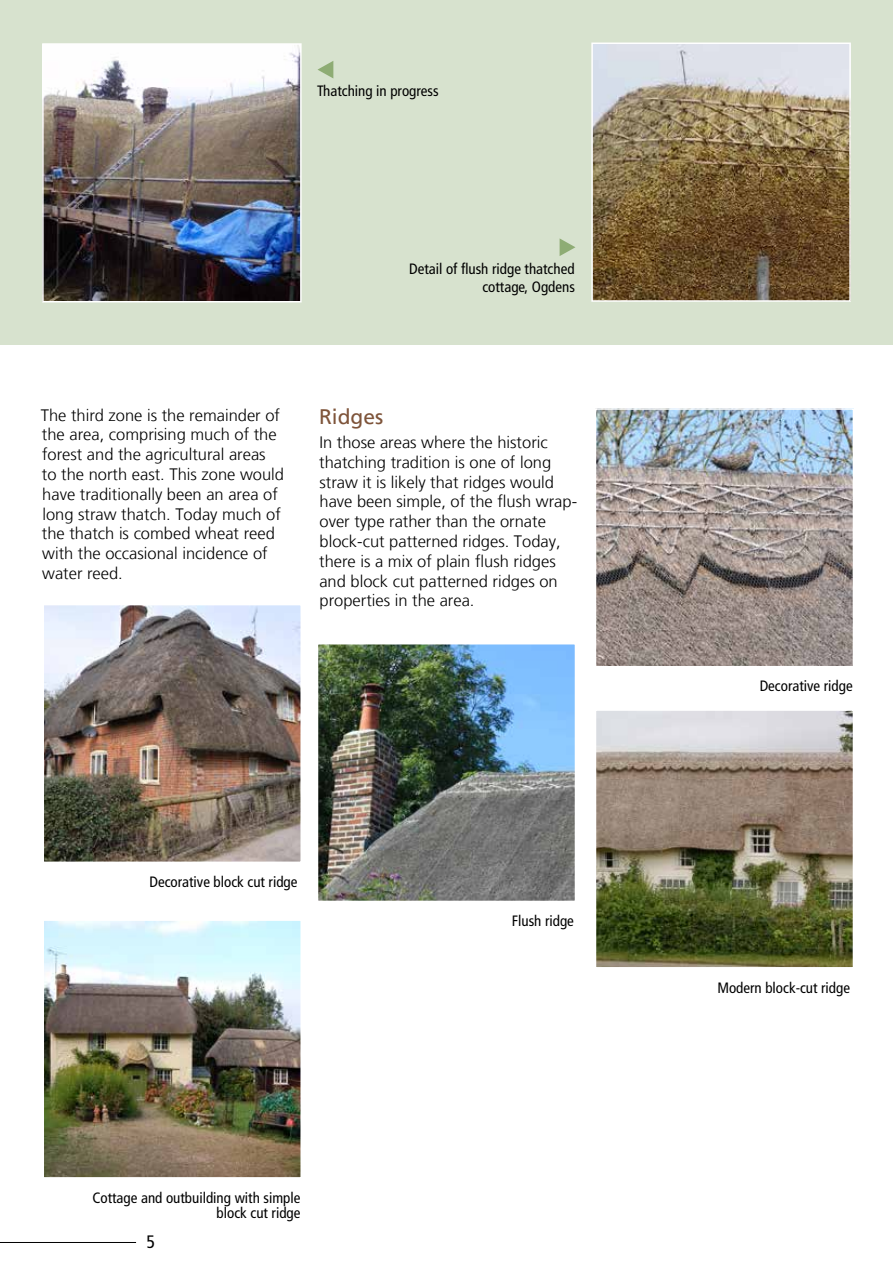
<style>
.page{position:relative;width:893px;height:1263px;background:#fff}
.page>*{position:absolute;margin:0;border:0;box-sizing:border-box;transform-origin:0 0}
.t1{font:21px "Frutiger LT";color:#7e543a}
.t2{font:condensed 18px "Frutiger LT";color:#000}
.t3{font:300 16.5px/19.8px "Frutiger LT";color:#000}
.t4{font:condensed 15px/18px "Frutiger LT";color:#000;text-align:right}
</style>
<div class="page">
<hr style="left:0;top:1242px;width:136px;height:1px;background:#000">
<div style="left:0;top:0;width:893px;height:344px;background:#d7e2ce"></div>
<img style="left:45px;top:46px;width:254px;height:253px">
<div style="left:42px;top:43px;width:260px;height:259px;border:2px solid #fff"></div>
<img style="left:594px;top:46px;width:254px;height:253px">
<div style="left:591px;top:43px;width:260px;height:259px;border:2px solid #fff"></div>
<svg style="left:317px;top:61px;width:16px;height:17px"></svg>
<svg style="left:560px;top:238px;width:15px;height:18px"></svg>
<img style="left:46px;top:607px;width:253px;height:253px">
<div style="left:43px;top:604px;width:259px;height:259px;border:2px solid #fff"></div>
<img style="left:46px;top:922px;width:253px;height:253px">
<div style="left:43px;top:919px;width:259px;height:259px;border:2px solid #fff"></div>
<img style="left:320px;top:646px;width:253px;height:253px">
<div style="left:317px;top:643px;width:259px;height:259px;border:2px solid #fff"></div>
<img style="left:598px;top:411px;width:253px;height:253px">
<div style="left:595px;top:408px;width:259px;height:259px;border:2px solid #fff"></div>
<img style="left:598px;top:712px;width:253px;height:253px">
<div style="left:595px;top:709px;width:259px;height:259px;border:2px solid #fff"></div>
<p class="t4" style="left:317px;top:82px;width:123px">Thatching in progress</p>
<p class="t4" style="left:409px;top:260px;width:167px">Detail of flush ridge thatched cottage, Ogdens</p>
<p class="t3" style="left:41px;top:405px;width:245px">The third zone is the remainder of the area, comprising much of the forest and the agricultural areas<br>to the north east. This zone would have traditionally been an area of long straw thatch. Today much of the thatch is combed wheat reed with the occasional incidence of water reed.</p>
<p class="t1" style="left:319px;top:404px;width:66px">Ridges</p>
<p class="t3" style="left:319px;top:433px;width:259px">In those areas where the historic thatching tradition is one of long straw it is likely that ridges would have been simple, of the flush wrap&shy;over type rather than the ornate block-cut patterned ridges. Today, there is a mix of plain flush ridges and block cut patterned ridges on properties in the area.</p>
<p class="t4" style="left:149px;top:873px;width:149px">Decorative block cut ridge</p>
<p class="t4" style="left:92px;top:1190px;width:209px;line-height:15px">Cottage and outbuilding with simple block cut ridge</p>
<p class="t2" style="left:146px;top:1232px;width:10px">5</p>
<p class="t4" style="left:512px;top:912px;width:64px">Flush ridge</p>
<p class="t4" style="left:760px;top:677px;width:94px">Decorative ridge</p>
<p class="t4" style="left:717px;top:978px;width:134px">Modern block-cut ridge</p>
</div>
